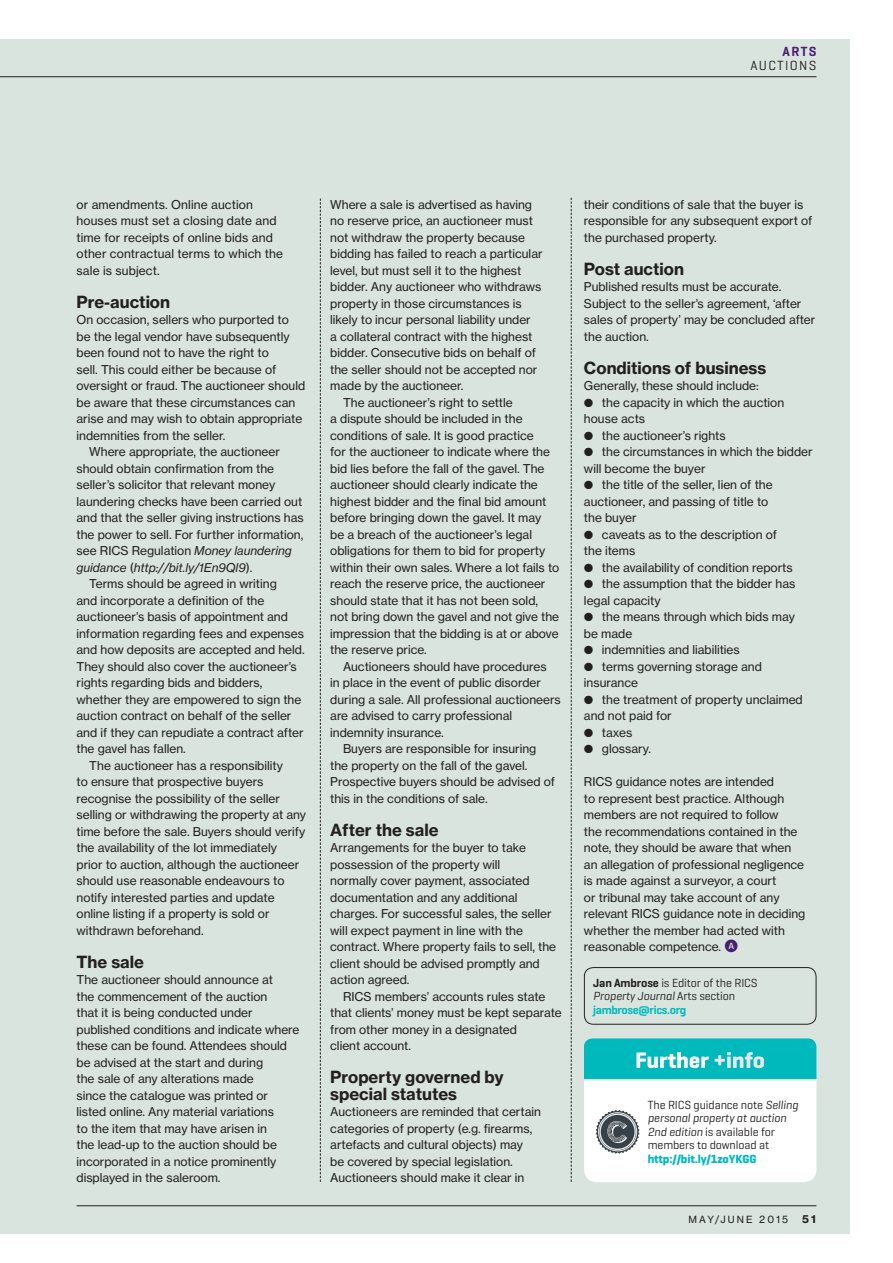
<style>
.page{position:relative;width:893px;height:1263px;background:#fff}
.page>*{position:absolute;margin:0;border:0;box-sizing:border-box;transform-origin:0 0}
._03_Body_copy_INDENT{font:16.5px/16.5px "N Haas Grotesk TX Std 75 Bd";color:#231f20}
.t1{font:13.5px "Geogrotesque";letter-spacing:.1em;color:#231f20}
.t2{font:600 13.5px "Geogrotesque";color:#471f6f}
._03_Body_copy_INDENT-2{font:12px/16.5px "N Haas Grotesk TX Std 55 Rg";color:#231f20}
._04_Body_copy_NO_IND{font:12px/16.5px "N Haas Grotesk TX Std 55 Rg";color:#231f20}
.Further_info_copy{font:12px/13.5px "Geogrotesque";letter-spacing:-.01em;color:#231f20}
._06_Byline___bold{font:12px/13.5px "Geogrotesque";letter-spacing:-.01em;color:#231f20}
._06_Byline___bold-2{font:600 12px "Geogrotesque";letter-spacing:-.03em;color:#00b9bd}
.t3{font:10.5px "N Haas Grotesk TX Std 75 Bd";color:#231f20}
.t4{font:9.75px "N Haas Grotesk TX Std 55 Rg";letter-spacing:.215em;color:#231f20}
.s1{font-family:"N Haas Grotesk TX Std 56 It"}
.s2{font-weight:600}
.s3{font-style:italic}
.s4{font-weight:700;color:#00b9bd}
</style>
<div class="page">
<div style="left:0;top:39px;width:849px;height:1194px;background:#d9e4de"></div>
<hr style="left:0;top:76px;width:816px;height:1px;background:#231f20">
<hr style="left:77px;top:1205px;width:739px;height:1px;background:#231f20">
<div style="left:584px;top:967px;width:232px;height:57px;border:1px solid #231f20;border-radius:9px"></div>
<svg style="left:571px;top:198px;width:1px;height:984px"></svg>
<svg style="left:320px;top:199px;width:1px;height:983px"></svg>
<svg style="left:584px;top:1038px;width:232px;height:144px;background:#b8e6e8"></svg>
<p class="t2" style="left:782px;top:43px;width:35px">ARTS</p>
<p class="t1" style="left:751px;top:57px;width:67px">AUCTIONS</p>
<p class="_03_Body_copy_INDENT-2" style="left:77px;top:196px;width:208px">or amendments. Online auction houses must set a closing date and time for receipts of online bids and other contractual terms to which the sale is subject.</p>
<p class="_03_Body_copy_INDENT" style="left:77px;top:293px;width:95px">Pre-auction</p>
<p class="_03_Body_copy_INDENT-2" style="left:77px;top:311px;width:230px">On occasion, sellers who purported to be the legal vendor have subsequently been found not to have the right to<br>sell. This could either be because of oversight or fraud. The auctioneer should be aware that these circumstances can arise and may wish to obtain appropriate indemnities from the seller.</p>
<p class="_03_Body_copy_INDENT-2" style="left:77px;top:443px;width:229px;text-indent:13px">Where appropriate, the auctioneer should obtain confirmation from the seller’s solicitor that relevant money laundering checks have been carried out and that the seller giving instructions has the power to sell. For further information, see RICS Regulation <span class="s1">Money laundering guidance</span> (<span class="s1">http://bit.ly/1En9Ql9</span>).</p>
<p class="_03_Body_copy_INDENT-2" style="left:77px;top:575px;width:230px;text-indent:13px">Terms should be agreed in writing<br>and incorporate a definition of the auctioneer’s basis of appointment and information regarding fees and expenses and how deposits are accepted and held.<br>They should also cover the auctioneer’s rights regarding bids and bidders, whether they are empowered to sign the auction contract on behalf of the seller and if they can repudiate a contract after the gavel has fallen.</p>
<p class="_03_Body_copy_INDENT-2" style="left:77px;top:757px;width:231px;text-indent:13px">The auctioneer has a responsibility<br>to ensure that prospective buyers recognise the possibility of the seller selling or withdrawing the property at any time before the sale. Buyers should verify the availability of the lot immediately<br>prior to auction, although the auctioneer should use reasonable endeavours to notify interested parties and update online listing if a property is sold or withdrawn beforehand.</p>
<p class="_03_Body_copy_INDENT" style="left:77px;top:953px;width:69px">The sale</p>
<p class="_03_Body_copy_INDENT-2" style="left:77px;top:971px;width:224px">The auctioneer should announce at<br>the commencement of the auction<br>that it is being conducted under published conditions and indicate where these can be found. Attendees should be advised at the start and during<br>the sale of any alterations made<br>since the catalogue was printed or listed online. Any material variations<br>to the item that may have arisen in<br>the lead-up to the auction should be incorporated in a notice prominently displayed in the saleroom.</p>
<p class="_06_Byline___bold" style="left:593px;top:976px;width:166px"><span class="s2">Jan Ambrose</span> is Editor of the RICS<br><span class="s3">Property Journal</span> Arts section</p>
<p class="_03_Body_copy_INDENT-2" style="left:584px;top:196px;width:230px">their conditions of sale that the buyer is responsible for any subsequent export of the purchased property.</p>
<p class="_03_Body_copy_INDENT" style="left:584px;top:260px;width:102px">Post auction</p>
<p class="_03_Body_copy_INDENT-2" style="left:584px;top:278px;width:233px">Published results must be accurate.<br>Subject to the seller’s agreement, ‘after sales of property’ may be concluded after the auction.</p>
<p class="_03_Body_copy_INDENT" style="left:584px;top:359px;width:184px">Conditions of business</p>
<p class="_03_Body_copy_INDENT-2" style="left:584px;top:377px;width:176px">Generally, these should include:</p>
<p class="_03_Body_copy_INDENT-2" style="left:584px;top:394px;width:202px;text-indent:18px">the capacity in which the auction house acts</p>
<p class="_03_Body_copy_INDENT-2" style="left:602px;top:427px;width:125px">the auctioneer’s rights</p>
<p class="_03_Body_copy_INDENT-2" style="left:584px;top:443px;width:230px;text-indent:18px">the circumstances in which the bidder will become the buyer</p>
<p class="_03_Body_copy_INDENT-2" style="left:584px;top:476px;width:190px;text-indent:18px">the title of the seller, lien of the auctioneer, and passing of title to the buyer</p>
<p class="_03_Body_copy_INDENT-2" style="left:584px;top:526px;width:194px;text-indent:18px">caveats as to the description of the items</p>
<p class="_03_Body_copy_INDENT-2" style="left:602px;top:559px;width:192px">the availability of condition reports</p>
<p class="_03_Body_copy_INDENT-2" style="left:584px;top:575px;width:213px;text-indent:18px">the assumption that the bidder has legal capacity</p>
<p class="_03_Body_copy_INDENT-2" style="left:584px;top:608px;width:212px;text-indent:18px">the means through which bids may be made</p>
<p class="_03_Body_copy_INDENT-2" style="left:602px;top:641px;width:139px">indemnities and liabilities</p>
<p class="_03_Body_copy_INDENT-2" style="left:584px;top:658px;width:179px;text-indent:18px">terms governing storage and insurance</p>
<p class="_03_Body_copy_INDENT-2" style="left:584px;top:691px;width:220px;text-indent:18px">the treatment of property unclaimed and not paid for</p>
<p class="_03_Body_copy_INDENT-2" style="left:602px;top:724px;width:32px">taxes</p>
<p class="_03_Body_copy_INDENT-2" style="left:602px;top:740px;width:50px">glossary.</p>
<p class="_03_Body_copy_INDENT-2" style="left:584px;top:773px;width:223px">RICS guidance notes are intended<br>to represent best practice. Although members are not required to follow<br>the recommendations contained in the note, they should be aware that when an allegation of professional negligence is made against a surveyor, a court<br>or tribunal may take account of any relevant RICS guidance note in deciding whether the member had acted with reasonable competence.</p>
<p class="_04_Body_copy_NO_IND" style="left:330px;top:196px;width:214px">Where a sale is advertised as having no reserve price, an auctioneer must not withdraw the property because bidding has failed to reach a particular level, but must sell it to the highest bidder. Any auctioneer who withdraws property in those circumstances is likely to incur personal liability under<br>a collateral contract with the highest bidder. Consecutive bids on behalf of the seller should not be accepted nor made by the auctioneer.</p>
<p class="_03_Body_copy_INDENT-2" style="left:330px;top:394px;width:231px;text-indent:13px">The auctioneer’s right to settle<br>a dispute should be included in the conditions of sale. It is good practice<br>for the auctioneer to indicate where the bid lies before the fall of the gavel. The auctioneer should clearly indicate the highest bidder and the final bid amount before bringing down the gavel. It may<br>be a breach of the auctioneer’s legal obligations for them to bid for property within their own sales. Where a lot fails to reach the reserve price, the auctioneer should state that it has not been sold,<br>not bring down the gavel and not give the impression that the bidding is at or above the reserve price.</p>
<p class="_03_Body_copy_INDENT-2" style="left:330px;top:658px;width:232px;text-indent:13px">Auctioneers should have procedures<br>in place in the event of public disorder during a sale. All professional auctioneers are advised to carry professional indemnity insurance.</p>
<p class="_03_Body_copy_INDENT-2" style="left:330px;top:740px;width:226px;text-indent:13px">Buyers are responsible for insuring the property on the fall of the gavel.<br>Prospective buyers should be advised of this in the conditions of sale.</p>
<p class="_03_Body_copy_INDENT" style="left:330px;top:821px;width:110px">After the sale</p>
<p class="_03_Body_copy_INDENT-2" style="left:330px;top:839px;width:227px">Arrangements for the buyer to take possession of the property will<br>normally cover payment, associated documentation and any additional charges. For successful sales, the seller will expect payment in line with the contract. Where property fails to sell, the client should be advised promptly and action agreed.</p>
<p class="_03_Body_copy_INDENT-2" style="left:330px;top:988px;width:233px;text-indent:13px">RICS members’ accounts rules state that clients’ money must be kept separate from other money in a designated<br>client account.</p>
<p class="_03_Body_copy_INDENT" style="left:330px;top:1069px;width:175px">Property governed by special statutes</p>
<p class="_03_Body_copy_INDENT-2" style="left:330px;top:1103px;width:212px">Auctioneers are reminded that certain categories of property (e.g. firearms, artefacts and cultural objects) may<br>be covered by special legislation.<br>Auctioneers should make it clear in</p>
<p class="_06_Byline___bold-2" style="left:593px;top:1002px;width:95px">jambrose@rics.org</p>
<p class="Further_info_copy" style="left:648px;top:1098px;width:152px">The RICS guidance note <span class="s3">Selling personal property at auction<br>2nd edition</span> is available for members to download at <span class="s4">http://bit.ly/1zoYKGG</span></p>
<p class="t4" style="left:688px;top:1214px;width:101px">MAY/JUNE 2015</p>
<p class="t3" style="left:802px;top:1213px;width:15px">51</p>
</div>
